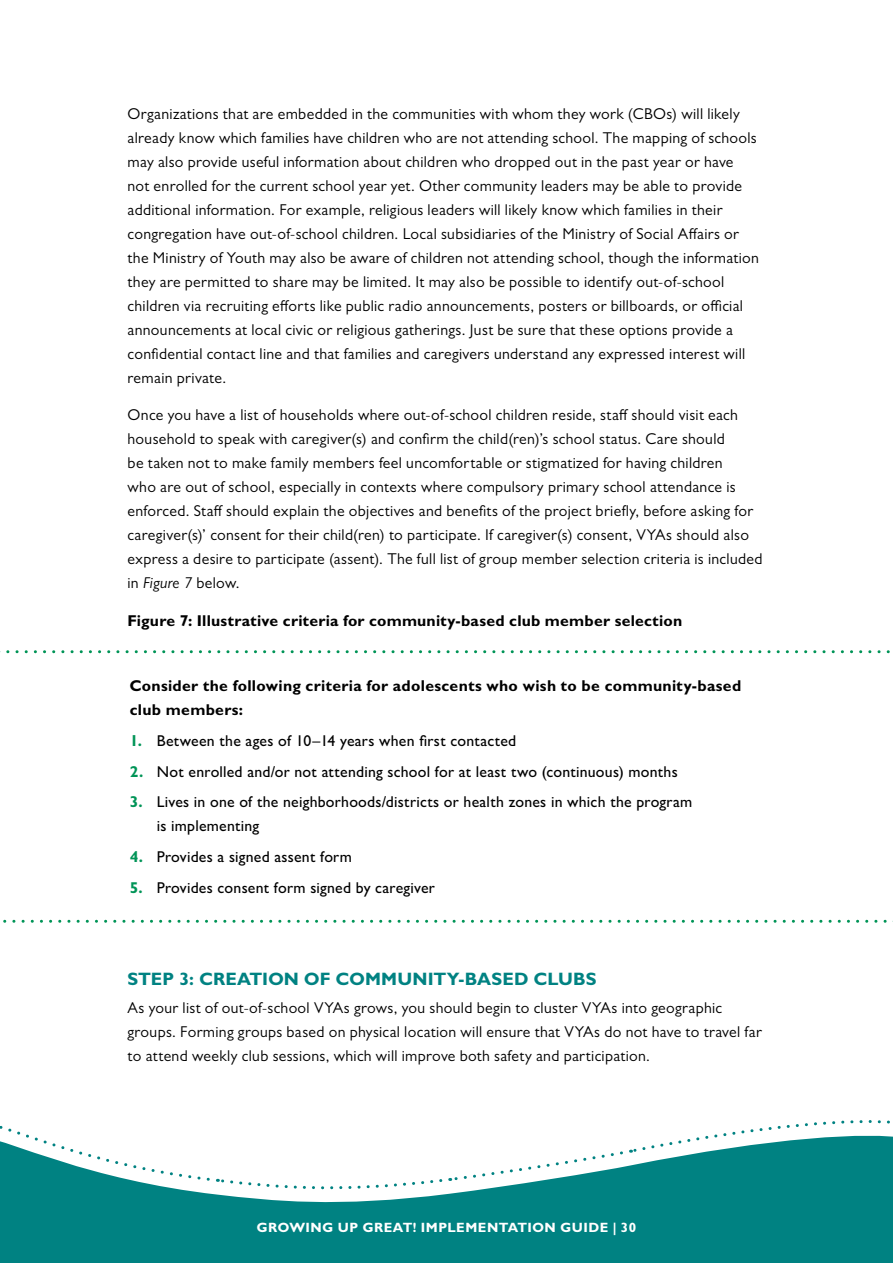
<style>
.page{position:relative;width:893px;height:1263px;background:#fff}
.page>*{position:absolute;margin:0;border:0;box-sizing:border-box;transform-origin:0 0}
.t1{font:700 18px "Gill Sans MT Pro";letter-spacing:.01em;color:#008282}
.t2{font:15.75px/24px "Gill Sans MT Pro";letter-spacing:.02em;color:#000}
.t3{font:500 15.75px/24px "Gill Sans MT Pro";letter-spacing:.015em;color:#000}
.t4{font:700 15.75px/24px "Gill Sans MT Pro";letter-spacing:.015em;color:#000}
.t5{font:700 13.5px "Gill Sans MT Pro";letter-spacing:.04em;color:#fff}
.s1{font-style:italic}
.s2{font-weight:700;color:#009457}
</style>
<div class="page">
<div style="left:0;top:1178px;width:893px;height:85px;background:#008282"></div>
<svg style="left:450px;top:1120px;width:443px;height:62px"></svg>
<svg style="left:0;top:1126px;width:444px;height:67px"></svg>
<svg style="left:3px;top:920px;width:890px;height:3px"></svg>
<svg style="left:0;top:650px;width:890px;height:3px"></svg>
<p class="t2" style="left:128px;top:101px;width:633px">Organizations that are embedded in the communities with whom they work (CBOs) will likely already know which families have children who are not attending school. The mapping of schools may also provide useful information about children who dropped out in the past year or have not enrolled for the current school year yet. Other community leaders may be able to provide additional information. For example, religious leaders will likely know which families in their congregation have out-of-school children. Local subsidiaries of the Ministry of Social Affairs or the Ministry of Youth may also be aware of children not attending school, though the information they are permitted to share may be limited. It may also be possible to identify out-of-school children via recruiting efforts like public radio announcements, posters or billboards, or official announcements at local civic or religious gatherings. Just be sure that these options provide a confidential contact line and that families and caregivers understand any expressed interest will remain private.</p>
<p class="t2" style="left:128px;top:402px;width:636px">Once you have a list of households where out-of-school children reside, staff should visit each household to speak with caregiver(s) and confirm the child(ren)’s school status. Care should<br>be taken not to make family members feel uncomfortable or stigmatized for having children<br>who are out of school, especially in contexts where compulsory primary school attendance is enforced. Staff should explain the objectives and benefits of the project briefly, before asking for caregiver(s)’ consent for their child(ren) to participate. If caregiver(s) consent, VYAs should also express a desire to participate (assent). The full list of group member selection criteria is included in <span class="s1">Figure 7</span> below.</p>
<p class="t4" style="left:128px;top:608px;width:556px">Figure 7: Illustrative criteria for community-based club member selection</p>
<p class="t4" style="left:130px;top:673px;width:613px">Consider the following criteria for adolescents who wish to be community-based club members:</p>
<p class="t3" style="left:130px;top:728px;width:388px"><span class="s2">1.</span> Between the ages of 10–14 years when first contacted</p>
<p class="t3" style="left:130px;top:759px;width:550px"><span class="s2">2.</span> Not enrolled and/or not attending school for at least two (continuous) months</p>
<p class="t3" style="left:157px;top:790px;width:537px;text-indent:-27px"><span class="s2">3.</span> Lives in one of the neighborhoods/districts or health zones in which the program is implementing</p>
<p class="t3" style="left:130px;top:844px;width:224px"><span class="s2">4.</span> Provides a signed assent form</p>
<p class="t3" style="left:130px;top:875px;width:307px"><span class="s2">5.</span> Provides consent form signed by caregiver</p>
<p class="t1" style="left:128px;top:968px;width:471px">STEP 3: CREATION OF COMMUNITY-BASED CLUBS</p>
<p class="t2" style="left:128px;top:996px;width:636px">As your list of out-of-school VYAs grows, you should begin to cluster VYAs into geographic groups. Forming groups based on physical location will ensure that VYAs do not have to travel far to attend weekly club sessions, which will improve both safety and participation.</p>
<p class="t5" style="left:257px;top:1219px;width:381px">GROWING UP GREAT! IMPLEMENTATION GUIDE | 30</p>
</div>
